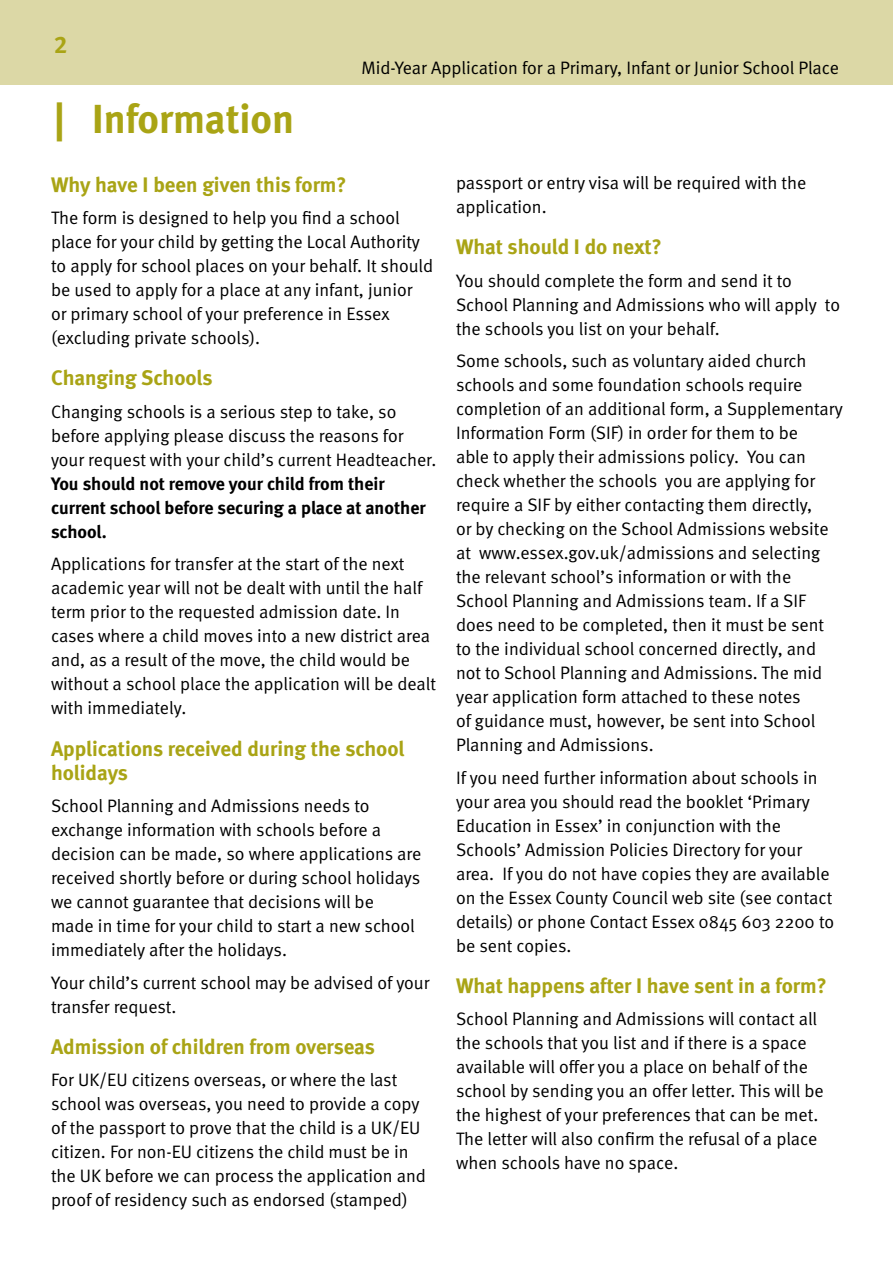
<style>
.page{position:relative;width:893px;height:1263px;background:#fff}
.page>*{position:absolute;margin:0;border:0;box-sizing:border-box;transform-origin:0 0}
.t1{font:700 40.5px "Meta";color:#a9a415}
.t2{font:24px "Meta Bold LF";color:#a9a415}
.t3{font:700 21px/24px "Meta";color:#a9a415}
.t4{font:18px/24px "Meta Normal";color:#000}
.t5{font:700 18px/24px "Meta";color:#000}
</style>
<div class="page">
<div style="left:0;top:0;width:893px;height:84px;background:#dcd8a6"></div>
<h2 class="t2" style="left:54px;top:31px;width:15px">2</h2>
<h1 class="t1" style="left:54px;top:95px;width:242px">| Information</h1>
<p class="t4" style="left:361px;top:55px;width:479px">Mid-Year Application for a Primary, Infant or Junior School Place</p>
<p class="t3" style="left:51px;top:172px;width:297px">Why have I been given this form?</p>
<p class="t4" style="left:51px;top:206px;width:384px">The form is designed to help you find a school place for your child by getting the Local Authority to apply for school places on your behalf. It should be used to apply for a place at any infant, junior<br>or primary school of your preference in Essex (excluding private schools).</p>
<p class="t3" style="left:51px;top:366px;width:163px">Changing Schools</p>
<p class="t4" style="left:51px;top:399px;width:387px">Changing schools is a serious step to take, so before applying please discuss the reasons for your request with your child’s current Headteacher.</p>
<p class="t5" style="left:51px;top:471px;width:376px">You should not remove your child from their current school before securing a place at another school.</p>
<p class="t4" style="left:51px;top:552px;width:387px">Applications for transfer at the start of the next academic year will not be dealt with until the half term prior to the requested admission date. In cases where a child moves into a new district area and, as a result of the move, the child would be without a school place the application will be dealt with immediately.</p>
<p class="t3" style="left:51px;top:736px;width:355px">Applications received during the school holidays</p>
<p class="t4" style="left:51px;top:793px;width:372px">School Planning and Admissions needs to exchange information with schools before a decision can be made, so where applications are received shortly before or during school holidays we cannot guarantee that decisions will be<br>made in time for your child to start a new school immediately after the holidays.</p>
<p class="t4" style="left:51px;top:970px;width:380px">Your child’s current school may be advised of your transfer request.</p>
<p class="t3" style="left:51px;top:1034px;width:325px">Admission of children from overseas</p>
<p class="t4" style="left:51px;top:1067px;width:377px">For UK/EU citizens overseas, or where the last school was overseas, you need to provide a copy of the passport to prove that the child is a UK/EU citizen. For non-EU citizens the child must be in the UK before we can process the application and proof of residency such as endorsed (stamped)</p>
<p class="t4" style="left:456px;top:171px;width:352px">passport or entry visa will be required with the application.</p>
<p class="t3" style="left:456px;top:235px;width:207px">What should I do next?</p>
<p class="t4" style="left:456px;top:268px;width:386px">You should complete the form and send it to<br>School Planning and Admissions who will apply to the schools you list on your behalf.</p>
<p class="t4" style="left:456px;top:349px;width:388px">Some schools, such as voluntary aided church schools and some foundation schools require completion of an additional form, a Supplementary Information Form (SIF) in order for them to be<br>able to apply their admissions policy. You can check whether the schools you are applying for require a SIF by either contacting them directly,<br>or by checking on the School Admissions website at www.essex.gov.uk/admissions and selecting the relevant school’s information or with the School Planning and Admissions team. If a SIF does need to be completed, then it must be sent to the individual school concerned directly, and not to School Planning and Admissions. The mid year application form attached to these notes<br>of guidance must, however, be sent into School Planning and Admissions.</p>
<p class="t4" style="left:456px;top:765px;width:380px">If you need further information about schools in your area you should read the booklet ‘Primary Education in Essex’ in conjunction with the Schools’ Admission Policies Directory for your area. If you do not have copies they are available on the Essex County Council web site (see contact details) or phone Contact Essex 0845 603 2200 to be sent copies.</p>
<p class="t3" style="left:456px;top:973px;width:372px">What happens after I have sent in a form?</p>
<p class="t4" style="left:456px;top:1007px;width:369px">School Planning and Admissions will contact all the schools that you list and if there is a space available will offer you a place on behalf of the school by sending you an offer letter. This will be the highest of your preferences that can be met.<br>The letter will also confirm the refusal of a place when schools have no space.</p>
</div>
